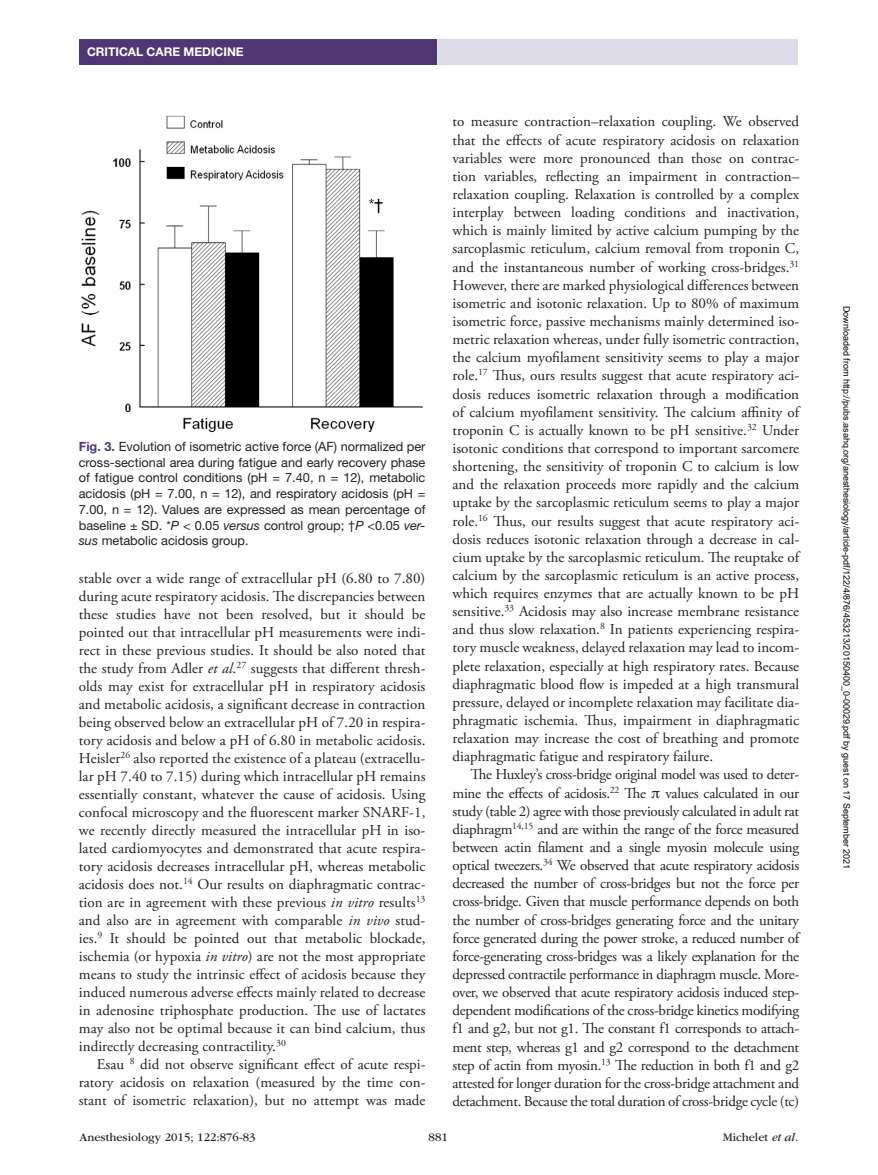
<style>
.page{position:relative;width:878px;height:1175px;background:#fff}
.page>*{position:absolute;margin:0;border:0;box-sizing:border-box;transform-origin:0 0}
.t1{font:15px/18.1px "Adobe Garamond Pro";color:#231f20;text-align:justify}
.t2{font:12.75px/15.8px "Helvetica Neue LT Std";color:#231f20;text-align:justify}
.t3{font:12px "ITC Garamond Std";color:#231f20}
.t4{font:700 12px "Helvetica Neue LT Std";color:#fff}
.t5{font:9px "Arial";color:#000}
.s1{font-weight:700;color:#4e3773}
.s2{font-style:italic}
.s3{font-family:"Gandhari Unicode"}
</style>
<div class="page">
<div style="left:432px;top:39px;width:365px;height:26px;background:#dfdce9"></div>
<div style="left:79px;top:39px;width:357px;height:25px;background:#4e3773"></div>
<img style="left:81px;top:116px;width:342px;height:317px">
<p class="t4" style="left:87px;top:44px;width:17px">CRITICA</p>
<p class="t4" style="left:136px;top:44px;width:29px">L CARE</p>
<p class="t4" style="left:183px;top:44px;width:19px">MEDICINE</p>
<p class="t2" style="left:79px;top:438px;width:348px"><span class="s1">FIG. 3.</span> Evolution of isometric active force (AF) normalized per cross-sectional area during fatigue and early recovery phase of fatigue control conditions (pH = 7.40, n = 12), metabolic acidosis (pH = 7.00, n = 12), and respiratory acidosis (pH = 7.00, n = 12). Values are expressed as mean percentage of baseline ± SD. *<span class="s2">P</span> &lt; 0.05 <span class="s2">versus</span> control group; †<span class="s2">P</span> &lt;0.05 <span class="s2">ver&shy;sus</span> metabolic acidosis group.</p>
<p class="t1" style="left:79px;top:570px;width:348px">stable over a wide range of extracellular pH (6.80 to 7.80) during acute respiratory acidosis. The discrepancies between these studies have not been resolved, but it should be pointed out that intracellular pH measurements were indi&shy;rect in these previous studies. It should be also noted that the study from Adler <span class="s2">et al</span>.<sup>27</sup> suggests that different thresh&shy;olds may exist for extracellular pH in respiratory acidosis and metabolic acidosis, a significant decrease in contraction being observed below an extracellular pH of 7.20 in respira&shy;tory acidosis and below a pH of 6.80 in metabolic acidosis.<br>Heisler<sup>26</sup> also reported the existence of a plateau (extracellu&shy;lar pH 7.40 to 7.15) during which intracellular pH remains essentially constant, whatever the cause of acidosis. Using confocal microscopy and the fluorescent marker SNARF-1, we recently directly measured the intracellular pH in iso&shy;lated cardiomyocytes and demonstrated that acute respira&shy;tory acidosis decreases intracellular pH, whereas metabolic acidosis does not.<sup>14</sup> Our results on diaphragmatic contrac&shy;tion are in agreement with these previous <span class="s2">in vitro</span> results<sup>13 </sup>and also are in agreement with comparable <span class="s2">in vivo</span> stud&shy;ies.<sup>9</sup> It should be pointed out that metabolic blockade, ischemia (or hypoxia <span class="s2">in vitro</span>) are not the most appropriate means to study the intrinsic effect of acidosis because they induced numerous adverse effects mainly related to decrease in adenosine triphosphate production. The use of lactates may also not be optimal because it can bind calcium, thus indirectly decreasing contractility.<sup>30</sup></p>
<p class="t1" style="left:79px;top:1056px;width:348px;text-indent:18px">Esau <sup>8</sup> did not observe significant effect of acute respi&shy;ratory acidosis on relaxation (measured by the time con&shy;stant of isometric relaxation), but no attempt was made</p>
<p class="t1" style="left:452px;top:113px;width:348px">to measure contraction–relaxation coupling. We observed that the effects of acute respiratory acidosis on relaxation variables were more pronounced than those on contrac&shy;tion variables, reflecting an impairment in contraction– relaxation coupling. Relaxation is controlled by a complex interplay between loading conditions and inactivation, which is mainly limited by active calcium pumping by the sarcoplasmic reticulum, calcium removal from troponin C, and the instantaneous number of working cross-bridges.<sup>31<br></sup>However, there are marked physiological differences between isometric and isotonic relaxation. Up to 80% of maximum isometric force, passive mechanisms mainly determined iso&shy;metric relaxation whereas, under fully isometric contraction, the calcium myofilament sensitivity seems to play a major role.<sup>17</sup> Thus, ours results suggest that acute respiratory aci&shy;dosis reduces isometric relaxation through a modification of calcium myofilament sensitivity. The calcium affinity of troponin C is actually known to be pH sensitive.<sup>32</sup> Under isotonic conditions that correspond to important sarcomere shortening, the sensitivity of troponin C to calcium is low and the relaxation proceeds more rapidly and the calcium uptake by the sarcoplasmic reticulum seems to play a major role.<sup>16</sup> Thus, our results suggest that acute respiratory aci&shy;dosis reduces isotonic relaxation through a decrease in cal&shy;cium uptake by the sarcoplasmic reticulum. The reuptake of calcium by the sarcoplasmic reticulum is an active process, which requires enzymes that are actually known to be pH sensitive.<sup>33</sup> Acidosis may also increase membrane resistance and thus slow relaxation.<sup>8</sup> In patients experiencing respira&shy;tory muscle weakness, delayed relaxation may lead to incom&shy;plete relaxation, especially at high respiratory rates. Because diaphragmatic blood flow is impeded at a high transmural pressure, delayed or incomplete relaxation may facilitate dia&shy;phragmatic ischemia. Thus, impairment in diaphragmatic relaxation may increase the cost of breathing and promote diaphragmatic fatigue and respiratory failure.</p>
<p class="t1" style="left:452px;top:766px;width:348px;text-indent:18px">The Huxley’s cross-bridge original model was used to deter&shy;mine the effects of acidosis.<sup>22</sup> The <span class="s3">π</span> values calculated in our study (table 2) agree with those previously calculated in adult rat diaphragm<sup>14,15</sup> and are within the range of the force measured between actin filament and a single myosin molecule using optical tweezers.<sup>34</sup> We observed that acute respiratory acidosis decreased the number of cross-bridges but not the force per cross-bridge. Given that muscle performance depends on both the number of cross-bridges generating force and the unitary force generated during the power stroke, a reduced number of force-generating cross-bridges was a likely explanation for the depressed contractile performance in diaphragm muscle. More&shy;over, we observed that acute respiratory acidosis induced step&shy;dependent modifications of the cross-bridge kinetics modifying f1 and g2, but not g1. The constant f1 corresponds to attach&shy;ment step, whereas g1 and g2 correspond to the detachment step of actin from myosin.<sup>13</sup> The reduction in both f1 and g2 attested for longer duration for the cross-bridge attachment and detachment. Because the total duration of cross-bridge cycle (tc)</p>
<p class="t3" style="left:80px;top:1130px;width:177px">Anesthesiology 2015; 122:876-83</p>
<p class="t3" style="left:428px;top:1130px;width:21px">881</p>
<p class="t3" style="left:722px;top:1130px;width:77px">Michelet <span class="s2">et al.</span></p>
<p class="t5" style="left:850px;top:306px;width:565px;rotate:90deg">Downloaded from http://pubs.asahq.org/anesthesiology/article-pdf/122/4/876/453213/20150400_0-00029.pdf by guest on 17 September 2021</p>
</div>
